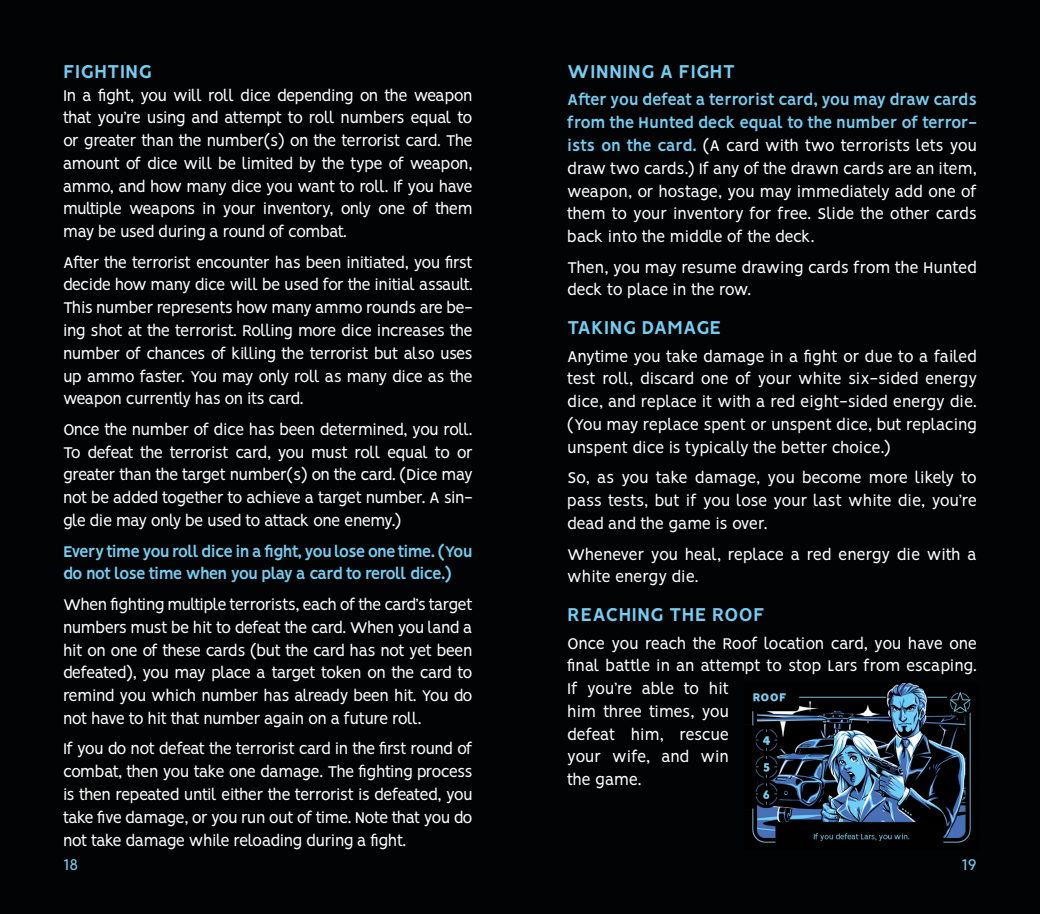
<style>
.page{position:relative;width:1040px;height:914px;background:#020304}
.page>*{position:absolute;margin:0;border:0;box-sizing:border-box;transform-origin:0 0}
.Heading{font:700 21px "Vision";color:#74cef2}
.Body{font:17.5px/22.8px "Vision";letter-spacing:-.03em;color:#fff;text-align:justify}
.Body-2{font:700 17.5px/22.8px "Vision";letter-spacing:-.06em;color:#74cef2}
.t1{font:17.5px "Vision";color:#74cef2}
.s1{font-weight:700;color:#74cef2}
</style>
<div class="page">
<img style="left:752px;top:684px;width:219px;height:159px">
<p class="Heading" style="left:63px;top:59px;width:90px">FIGHTING</p>
<p class="Body" style="left:63px;top:85px;width:411px">In a fight, you will roll dice depending on the weapon that you’re using and attempt to roll numbers equal to or greater than the number(s) on the terrorist card. The amount of dice will be limited by the type of weapon, ammo, and how many dice you want to roll. If you have multiple weapons in your inventory, only one of them may be used during a round of combat.</p>
<p class="Body" style="left:63px;top:252px;width:411px">After the terrorist encounter has been initiated, you first decide how many dice will be used for the initial assault.<br>This number represents how many ammo rounds are be&shy;ing shot at the terrorist. Rolling more dice increases the number of chances of killing the terrorist but also uses up ammo faster. You may only roll as many dice as the weapon currently has on its card.</p>
<p class="Body" style="left:63px;top:420px;width:411px">Once the number of dice has been determined, you roll.<br>To defeat the terrorist card, you must roll equal to or greater than the target number(s) on the card. (Dice may not be added together to achieve a target number. A sin&shy;gle die may only be used to attack one enemy.)</p>
<p class="Body-2" style="left:63px;top:541px;width:411px">Every time you roll dice in a fight, you lose one time. (You do not lose time when you play a card to reroll dice.)</p>
<p class="Body" style="left:63px;top:595px;width:411px">When fighting multiple terrorists, each of the card’s target numbers must be hit to defeat the card. When you land a hit on one of these cards (but the card has not yet been defeated), you may place a target token on the card to remind you which number has already been hit. You do not have to hit that number again on a future roll.</p>
<p class="Body" style="left:63px;top:739px;width:411px">If you do not defeat the terrorist card in the first round of combat, then you take one damage. The fighting process is then repeated until either the terrorist is defeated, you take five damage, or you run out of time. Note that you do not take damage while reloading during a fight.</p>
<p class="Heading" style="left:567px;top:59px;width:169px">WINNING A FIGHT</p>
<p class="Body" style="left:567px;top:90px;width:411px"><span class="s1">After you defeat a terrorist card, you may draw cards from the Hunted deck equal to the number of terror&shy;ists on the card.</span> (A card with two terrorists lets you draw two cards.) If any of the drawn cards are an item, weapon, or hostage, you may immediately add one of them to your inventory for free. Slide the other cards back into the middle of the deck.</p>
<p class="Body" style="left:567px;top:257px;width:411px">Then, you may resume drawing cards from the Hunted deck to place in the row.</p>
<p class="Heading" style="left:567px;top:315px;width:156px">TAKING DAMAGE</p>
<p class="Body" style="left:567px;top:346px;width:411px">Anytime you take damage in a fight or due to a failed test roll, discard one of your white six-sided energy dice, and replace it with a red eight-sided energy die. (You may replace spent or unspent dice, but replacing unspent dice is typically the better choice.)</p>
<p class="Body" style="left:567px;top:468px;width:411px">So, as you take damage, you become more likely to pass tests, but if you lose your last white die, you’re dead and the game is over.</p>
<p class="Body" style="left:567px;top:544px;width:411px">Whenever you heal, replace a red energy die with a white energy die.</p>
<p class="Heading" style="left:567px;top:602px;width:199px">REACHING THE ROOF</p>
<p class="Body" style="left:567px;top:633px;width:411px;text-align:left">Once you reach the Roof location card, you have one final battle in an attempt to stop Lars from escaping.<br>If you’re able to hit<br>him three times, you<br>defeat him, rescue<br>your wife, and win<br>the game.</p>
<p class="t1" style="left:63px;top:854px;width:17px">18</p>
<p class="t1" style="left:961px;top:854px;width:17px">19</p>
</div>
